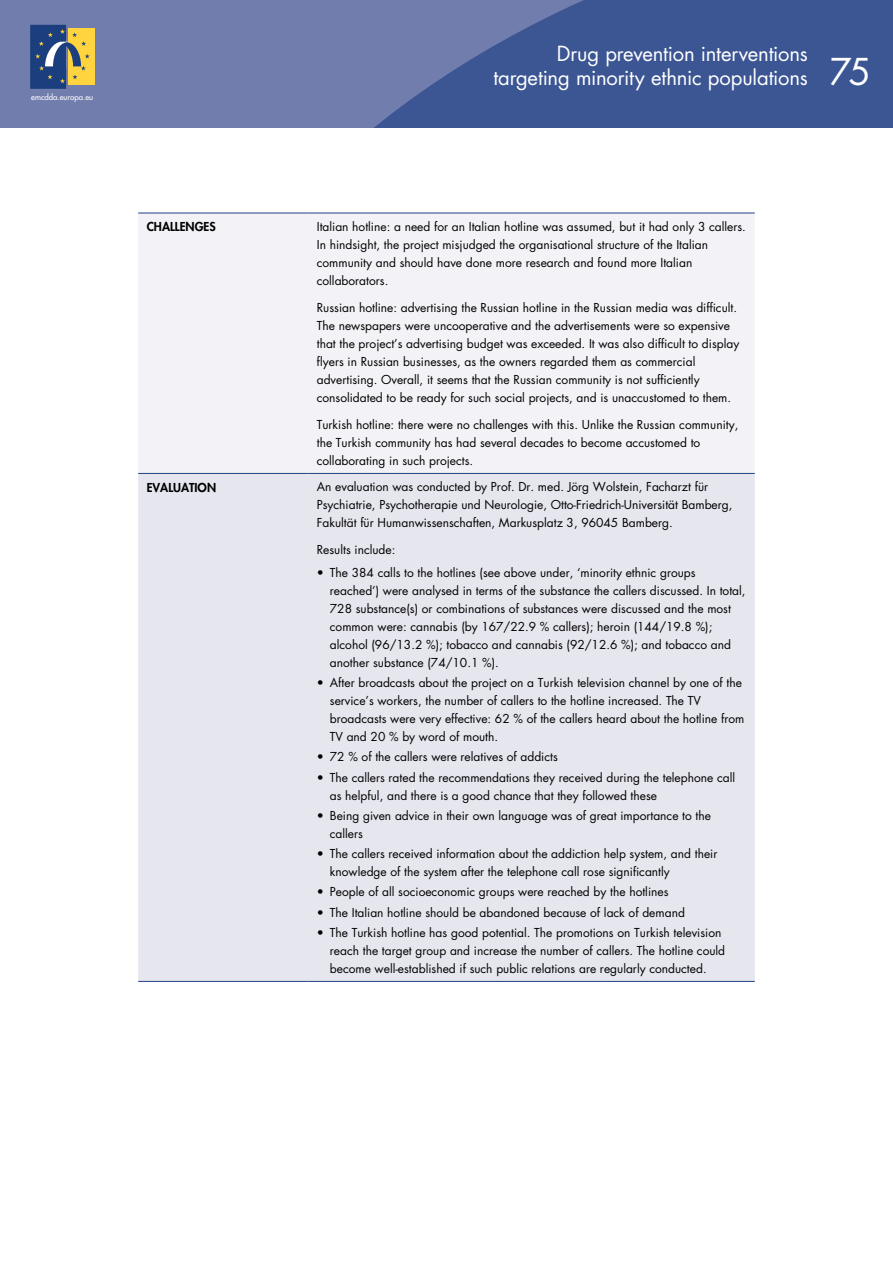
<style>
.page{position:relative;width:893px;height:1263px;background:#fff}
.page>*{position:absolute;margin:0;border:0;box-sizing:border-box;transform-origin:0 0}
.t1{font:36px "Futura";color:#fff}
.t2{font:20.25px/24.3px "Futura";letter-spacing:-.01em;color:#fff;text-align:right}
._12-Texto_tabla{font:12px/18px "Futura";color:#000}
._13-Texto_tabla_izda{font:800 12px "Futura";color:#000}
.t3{font:7.8px "Futura";color:#fff}
</style>
<div class="page">
<div style="left:0;top:0;width:893px;height:128px;background:#717dad"></div>
<svg style="left:61px;top:0;width:832px;height:128px;fill:#3c5593"></svg>
<div style="left:68px;top:29px;width:26px;height:56px;background:#ffd43f"></div>
<svg style="left:30px;top:25px;width:60px;height:64px"></svg>
<div style="left:138px;top:214px;width:617px;height:259px;background:#f3f3f7"></div>
<div style="left:138px;top:474px;width:617px;height:507px;background:#e6e6ef"></div>
<hr style="left:138px;top:213px;width:170px;height:1px;background:#204184">
<hr style="left:308px;top:213px;width:447px;height:1px;background:#204184">
<hr style="left:138px;top:473px;width:170px;height:1px;background:#204184">
<hr style="left:308px;top:473px;width:447px;height:1px;background:#204184">
<hr style="left:138px;top:981px;width:170px;height:1px;background:#204184">
<hr style="left:308px;top:981px;width:447px;height:1px;background:#204184">
<p class="t3" style="left:31px;top:92px;width:63px">emcdda.europa.eu</p>
<h2 class="t2" style="left:493px;top:41px;width:316px">Drug prevention interventions targeting minority ethnic populations</h2>
<h1 class="t1" style="left:830px;top:47px;width:43px">75</h1>
<p class="_13-Texto_tabla_izda" style="left:147px;top:219px;width:71px">CHALLENGES</p>
<p class="_12-Texto_tabla" style="left:317px;top:217px;width:431px">Italian hotline: a need for an Italian hotline was assumed, but it had only 3 callers.<br>In hindsight, the project misjudged the organisational structure of the Italian community and should have done more research and found more Italian collaborators.</p>
<p class="_12-Texto_tabla" style="left:317px;top:298px;width:424px">Russian hotline: advertising the Russian hotline in the Russian media was difficult.<br>The newspapers were uncooperative and the advertisements were so expensive that the project’s advertising budget was exceeded. It was also difficult to display flyers in Russian businesses, as the owners regarded them as commercial advertising. Overall, it seems that the Russian community is not sufficiently consolidated to be ready for such social projects, and is unaccustomed to them.</p>
<p class="_12-Texto_tabla" style="left:317px;top:415px;width:423px">Turkish hotline: there were no challenges with this. Unlike the Russian community, the Turkish community has had several decades to become accustomed to collaborating in such projects.</p>
<p class="_13-Texto_tabla_izda" style="left:147px;top:479px;width:71px">EVALUATION</p>
<p class="_12-Texto_tabla" style="left:317px;top:478px;width:417px">An evaluation was conducted by Prof. Dr. med. Jörg Wolstein, Facharzt für<br>Psychiatrie, Psychotherapie und Neurologie, Otto-Friedrich-Universität Bamberg,<br>Fakultät für Humanwissenschaften, Markusplatz 3, 96045 Bamberg.</p>
<p class="_12-Texto_tabla" style="left:317px;top:541px;width:80px">Results include:</p>
<p class="_12-Texto_tabla" style="left:330px;top:563px;width:417px;text-indent:-13px">• The 384 calls to the hotlines (see above under, ‘minority ethnic groups reached’) were analysed in terms of the substance the callers discussed. In total, 728 substance(s) or combinations of substances were discussed and the most common were: cannabis (by 167/22.9 % callers); heroin (144/19.8 %); alcohol (96/13.2 %); tobacco and cannabis (92/12.6 %); and tobacco and another substance (74/10.1 %).</p>
<p class="_12-Texto_tabla" style="left:330px;top:673px;width:416px;text-indent:-13px">• After broadcasts about the project on a Turkish television channel by one of the service’s workers, the number of callers to the hotline increased. The TV broadcasts were very effective: 62 % of the callers heard about the hotline from TV and 20 % by word of mouth.</p>
<p class="_12-Texto_tabla" style="left:317px;top:748px;width:243px">• 72 % of the callers were relatives of addicts</p>
<p class="_12-Texto_tabla" style="left:330px;top:768px;width:407px;text-indent:-13px">• The callers rated the recommendations they received during the telephone call as helpful, and there is a good chance that they followed these</p>
<p class="_12-Texto_tabla" style="left:330px;top:806px;width:383px;text-indent:-13px">• Being given advice in their own language was of great importance to the callers</p>
<p class="_12-Texto_tabla" style="left:330px;top:844px;width:389px;text-indent:-13px">• The callers received information about the addiction help system, and their knowledge of the system after the telephone call rose significantly</p>
<p class="_12-Texto_tabla" style="left:317px;top:883px;width:353px">• People of all socioeconomic groups were reached by the hotlines</p>
<p class="_12-Texto_tabla" style="left:317px;top:903px;width:370px">• The Italian hotline should be abandoned because of lack of demand</p>
<p class="_12-Texto_tabla" style="left:330px;top:923px;width:397px;text-indent:-13px">• The Turkish hotline has good potential. The promotions on Turkish television reach the target group and increase the number of callers. The hotline could become well-established if such public relations are regularly conducted.</p>
</div>
